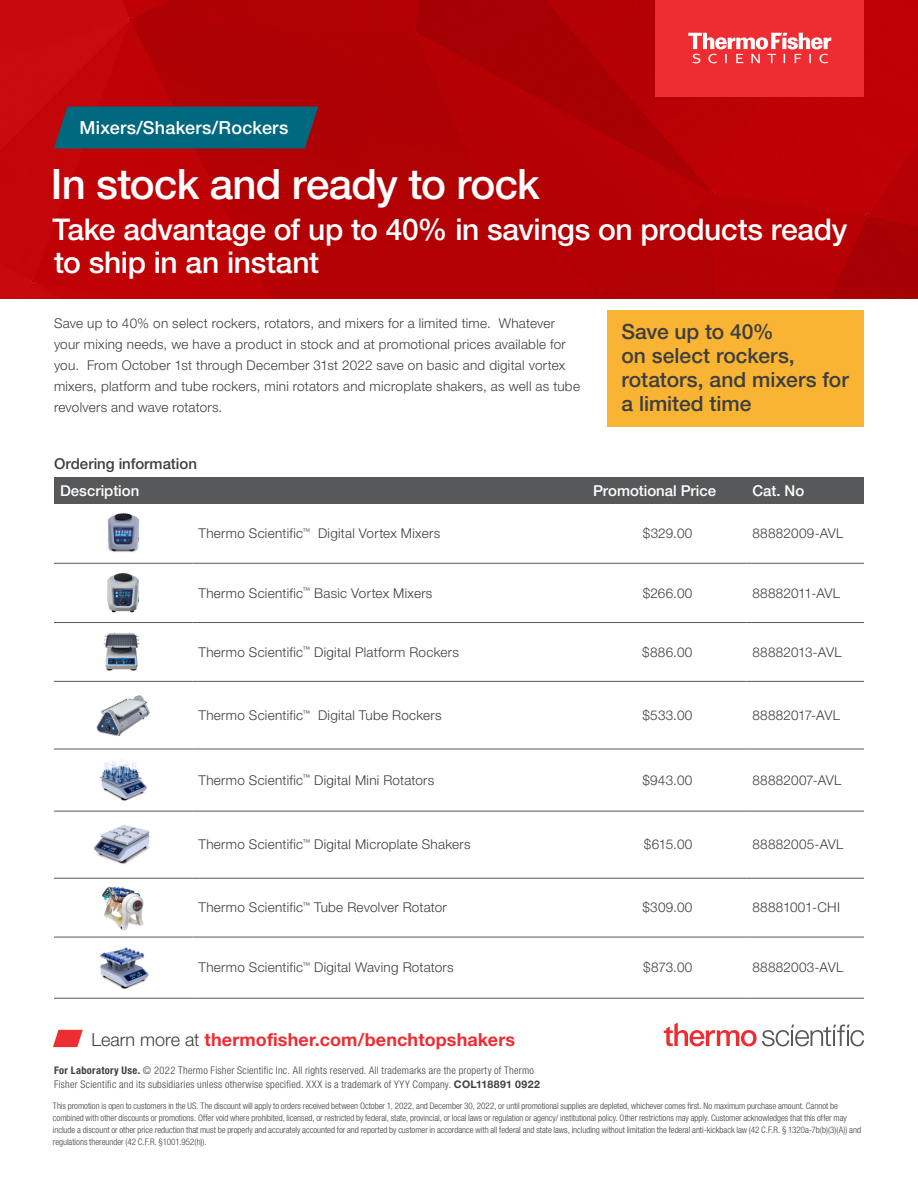
<style>
.page{position:relative;width:918px;height:1188px;background:#fff}
.page>*{position:absolute;margin:0;border:0;box-sizing:border-box;transform-origin:0 0}
.Headline{font:500 42px "Helvetica Neue LTW1 G";letter-spacing:-.02em;color:#fff}
.Subhead_Main{font:500 30px/33px "Helvetica Neue LTW1 G";letter-spacing:-.01em;color:#fff}
.Secondary_Header{font:500 21px/24px "Helvetica Neue LTW1 G";color:#3e3e3f}
.CTA{font:700 18px "Helvetica Neue LTW1 G";letter-spacing:.005em;color:#ee2d33}
.Label_Identifier{font:500 18px "Helvetica Neue LTW1 G";letter-spacing:.01em;color:#fff}
.Title_Row_-_Left{font:500 15px "Helvetica Neue LTW1 G";color:#fff}
.Table_Title{font:500 15px "Helvetica Neue LTW1 G";color:#3e3e3f}
.Table_Text_-_Left{font:300 13.5px "Helvetica Neue LTW1 G";letter-spacing:.02em;color:#3e3e3f}
.Body__Copy__No_Basel{font:300 13.5px/21px "Helvetica Neue LTW1 G";letter-spacing:.02em;color:#3e3e3f}
.Copyright___Tactic{font:300 condensed 10.5px/13.5px "Helvetica Neue LTW1 G";letter-spacing:.025em;color:#3e3e3f}
.Promotion_Terms{font:300 condensed 9px/12px "Helvetica Neue LTW1 G";letter-spacing:-.005em;color:#3e3e3f}
.s1{font-weight:300;color:#3e3e3f}
.s2{font-weight:700}
.s3{font-weight:700;font-stretch:normal}
</style>
<div class="page">
<img style="left:0;top:0;width:918px;height:298px">
<svg style="left:53px;top:1030px;width:30px;height:17px"></svg>
<div style="left:54px;top:477px;width:810px;height:27px;background:#57585a"></div>
<hr style="left:54px;top:563px;width:138px;height:1px;background:#57585a">
<hr style="left:192px;top:563px;width:395px;height:1px;background:#57585a">
<hr style="left:54px;top:749px;width:138px;height:1px;background:#57585a">
<hr style="left:192px;top:749px;width:395px;height:1px;background:#57585a">
<hr style="left:54px;top:811px;width:138px;height:1px;background:#57585a">
<hr style="left:192px;top:811px;width:395px;height:1px;background:#57585a">
<hr style="left:587px;top:563px;width:159px;height:1px;background:#57585a">
<hr style="left:747px;top:563px;width:117px;height:1px;background:#57585a">
<hr style="left:587px;top:749px;width:159px;height:1px;background:#57585a">
<hr style="left:747px;top:749px;width:117px;height:1px;background:#57585a">
<hr style="left:587px;top:811px;width:159px;height:1px;background:#57585a">
<hr style="left:747px;top:811px;width:117px;height:1px;background:#57585a">
<hr style="left:54px;top:878px;width:138px;height:1px;background:#57585a">
<hr style="left:192px;top:878px;width:395px;height:1px;background:#57585a">
<hr style="left:587px;top:878px;width:159px;height:1px;background:#57585a">
<hr style="left:747px;top:878px;width:117px;height:1px;background:#57585a">
<hr style="left:54px;top:937px;width:138px;height:1px;background:#57585a">
<hr style="left:192px;top:937px;width:395px;height:1px;background:#57585a">
<hr style="left:587px;top:937px;width:159px;height:1px;background:#57585a">
<hr style="left:747px;top:937px;width:117px;height:1px;background:#57585a">
<hr style="left:54px;top:998px;width:138px;height:1px;background:#57585a">
<hr style="left:192px;top:998px;width:395px;height:1px;background:#57585a">
<hr style="left:587px;top:998px;width:159px;height:1px;background:#57585a">
<hr style="left:747px;top:998px;width:117px;height:1px;background:#57585a">
<hr style="left:54px;top:622px;width:138px;height:1px;background:#57585a">
<hr style="left:192px;top:622px;width:395px;height:1px;background:#57585a">
<hr style="left:587px;top:622px;width:159px;height:1px;background:#57585a">
<hr style="left:747px;top:622px;width:117px;height:1px;background:#57585a">
<hr style="left:54px;top:681px;width:138px;height:1px;background:#57585a">
<hr style="left:192px;top:681px;width:395px;height:1px;background:#57585a">
<hr style="left:587px;top:681px;width:159px;height:1px;background:#57585a">
<hr style="left:747px;top:681px;width:117px;height:1px;background:#57585a">
<img style="left:107px;top:513px;width:33px;height:39px">
<img style="left:107px;top:573px;width:32px;height:40px">
<img style="left:104px;top:632px;width:36px;height:39px">
<img style="left:96px;top:695px;width:54px;height:41px">
<img style="left:99px;top:760px;width:48px;height:41px">
<img style="left:94px;top:825px;width:56px;height:39px">
<img style="left:102px;top:887px;width:42px;height:43px">
<img style="left:100px;top:947px;width:49px;height:42px">
<div style="left:608px;top:310px;width:256px;height:118px;background:#f8b432"></div>
<svg style="left:54px;top:106px;width:264px;height:42px;background:#0b6177"></svg>
<svg style="left:664px;top:1023px;width:200px;height:23px"></svg>
<div style="left:656px;top:0;width:208px;height:96px;background:#ee2d33"></div>
<svg style="left:688px;top:33px;width:143px;height:30px"></svg>
<p class="Label_Identifier" style="left:80px;top:117px;width:210px">Mixers/Shakers/Rockers</p>
<p class="Headline" style="left:51px;top:159px;width:490px">In stock and ready to rock</p>
<p class="Subhead_Main" style="left:52px;top:213px;width:796px">Take advantage of up to 40% in savings on products ready to ship in an instant</p>
<p class="Body__Copy__No_Basel" style="left:54px;top:312px;width:528px">Save up to 40% on select rockers, rotators, and mixers for a limited time. Whatever your mixing needs, we have a product in stock and at promotional prices available for you. From October 1st through December 31st 2022 save on basic and digital vortex mixers, platform and tube rockers, mini rotators and microplate shakers, as well as tube revolvers and wave rotators.</p>
<p class="Secondary_Header" style="left:621px;top:320px;width:229px">Save up to 40%<br>on select rockers, rotators, and mixers for a limited time</p>
<p class="Table_Title" style="left:54px;top:454px;width:145px">Ordering information</p>
<p class="Title_Row_-_Left" style="left:60px;top:481px;width:81px">Description</p>
<p class="Title_Row_-_Left" style="left:593px;top:481px;width:125px">Promotional Price</p>
<p class="Title_Row_-_Left" style="left:753px;top:481px;width:53px">Cat. No</p>
<p class="Table_Text_-_Left" style="left:199px;top:525px;width:243px">Thermo Scientific<sup>™</sup> Digital Vortex Mixers</p>
<p class="Table_Text_-_Left" style="left:643px;top:525px;width:51px">$329.00</p>
<p class="Table_Text_-_Left" style="left:753px;top:525px;width:92px">88882009-AVL</p>
<p class="Table_Text_-_Left" style="left:199px;top:585px;width:235px">Thermo Scientific<sup>™</sup> Basic Vortex Mixers</p>
<p class="Table_Text_-_Left" style="left:643px;top:585px;width:51px">$266.00</p>
<p class="Table_Text_-_Left" style="left:753px;top:585px;width:89px">88882011-AVL</p>
<p class="Table_Text_-_Left" style="left:199px;top:644px;width:262px">Thermo Scientific<sup>™</sup> Digital Platform Rockers</p>
<p class="Table_Text_-_Left" style="left:642px;top:644px;width:52px">$886.00</p>
<p class="Table_Text_-_Left" style="left:753px;top:644px;width:91px">88882013-AVL</p>
<p class="Table_Text_-_Left" style="left:199px;top:707px;width:245px">Thermo Scientific<sup>™</sup> Digital Tube Rockers</p>
<p class="Table_Text_-_Left" style="left:642px;top:707px;width:52px">$533.00</p>
<p class="Table_Text_-_Left" style="left:753px;top:707px;width:89px">88882017-AVL</p>
<p class="Table_Text_-_Left" style="left:199px;top:772px;width:237px">Thermo Scientific<sup>™</sup> Digital Mini Rotators</p>
<p class="Table_Text_-_Left" style="left:642px;top:772px;width:52px">$943.00</p>
<p class="Table_Text_-_Left" style="left:753px;top:772px;width:90px">88882007-AVL</p>
<p class="Table_Text_-_Left" style="left:199px;top:836px;width:274px">Thermo Scientific<sup>™</sup> Digital Microplate Shakers</p>
<p class="Table_Text_-_Left" style="left:644px;top:836px;width:50px">$615.00</p>
<p class="Table_Text_-_Left" style="left:753px;top:836px;width:92px">88882005-AVL</p>
<p class="Table_Text_-_Left" style="left:199px;top:899px;width:250px">Thermo Scientific<sup>™</sup> Tube Revolver Rotator</p>
<p class="Table_Text_-_Left" style="left:642px;top:899px;width:52px">$309.00</p>
<p class="Table_Text_-_Left" style="left:753px;top:899px;width:89px">88881001-CHI</p>
<p class="Table_Text_-_Left" style="left:199px;top:959px;width:257px">Thermo Scientific<sup>™</sup> Digital Waving Rotators</p>
<p class="Table_Text_-_Left" style="left:643px;top:959px;width:51px">$873.00</p>
<p class="Table_Text_-_Left" style="left:753px;top:959px;width:92px">88882003-AVL</p>
<p class="CTA" style="left:92px;top:1028px;width:425px"><span class="s1">Learn more at</span> thermofisher.com/benchtopshakers</p>
<p class="Copyright___Tactic" style="left:54px;top:1064px;width:487px"><span class="s2">For Laboratory Use.</span> © 2022 Thermo Fisher Scientific Inc. All rights reserved. All trademarks are the property of Thermo<br>Fisher Scientific and its subsidiaries unless otherwise specified. XXX is a trademark of YYY Company. <span class="s3">COL118891 0922</span></p>
<p class="Promotion_Terms" style="left:53px;top:1100px;width:810px">This promotion is open to customers in the US. The discount will apply to orders received between October 1, 2022, and December 30, 2022, or until promotional supplies are depleted, whichever comes first. No maximum purchase amount. Cannot be combined with other discounts or promotions. Offer void where prohibited, licensed, or restricted by federal, state, provincial, or local laws or regulation or agency/ institutional policy. Other restrictions may apply. Customer acknowledges that this offer may include a discount or other price reduction that must be properly and accurately accounted for and reported by customer in accordance with all federal and state laws, including without limitation the federal anti-kickback law (42 C.F.R. § 1320a-7b(b)(3)(A)) and regulations thereunder (42 C.F.R. §1001.952(h)).</p>
</div>
